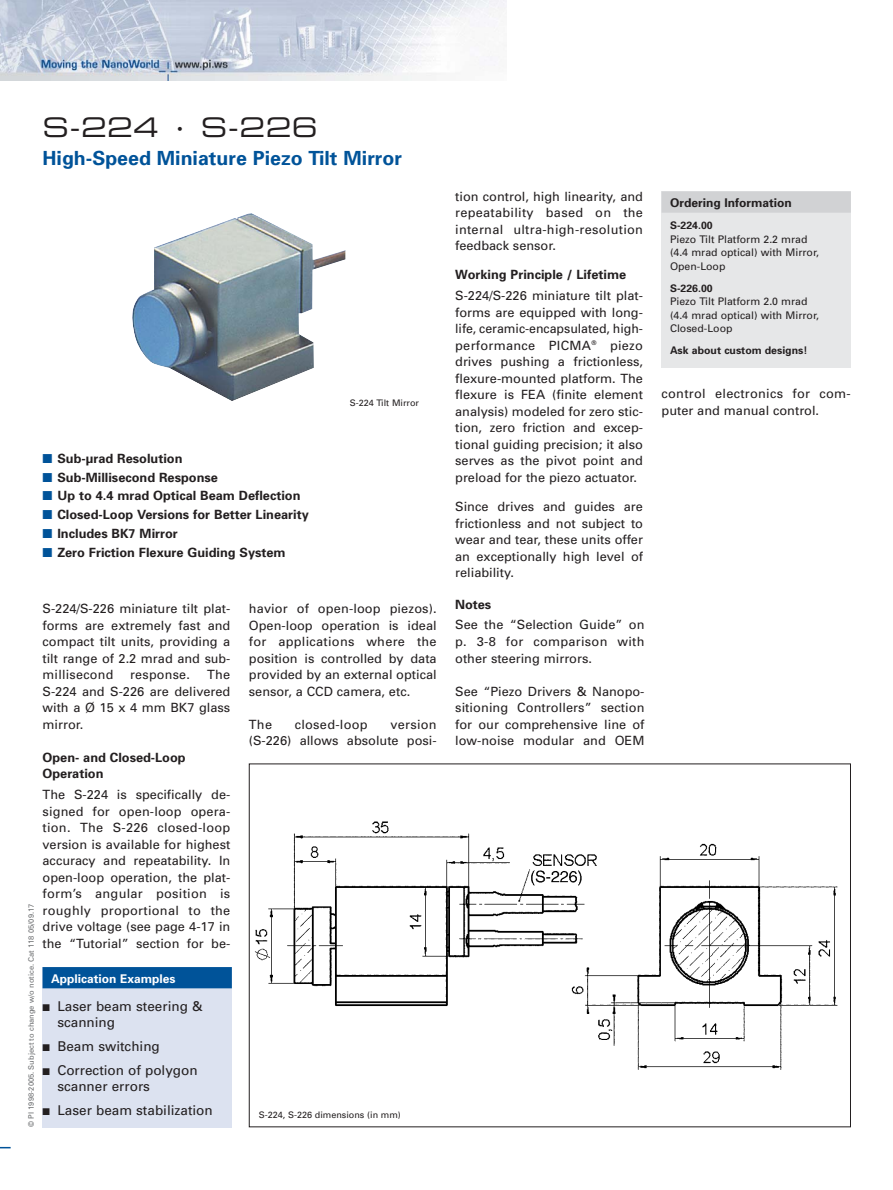
<style>
.page{position:relative;width:893px;height:1190px;background:#fff}
.page>*{position:absolute;margin:0;border:0;box-sizing:border-box;transform-origin:0 0}
.t1{font:27px "Eurostile Extended Two";color:#231f20}
.t2{font:700 19.5px "Univers";color:#005399}
.t3{font:13.5px/16.2px "Univers";color:#231f20}
.t4{font:12.75px/16.5px "Univers";color:#231f20;text-align:justify}
.t5{font:700 12.75px/16.5px "Univers";color:#231f20}
.t6{font:12.75px/16.5px "Univers";letter-spacing:.02em;color:#231f20}
.t7{font:700 12px "Univers";color:#fff}
.t8{font:700 12px "Univers";color:#231f20}
.t9{font:10.5px/13.5px "Univers";color:#231f20}
.t10{font:700 10.5px "Univers";color:#231f20}
.t11{font:9px "Univers";color:#231f20}
.t12{font:7.5px "Univers";color:#6c6e70}
.s1{font-family:"European Pi Three";font-weight:400;font-size:15px;color:#005399}
.s2{font-family:"European Pi Three";font-size:11.25px}
</style>
<div class="page">
<img style="left:132px;top:213px;width:213px;height:188px">
<img style="left:254px;top:821px;width:584px;height:249px">
<div style="left:43px;top:967px;width:189px;height:160px;background:#dce2f0"></div>
<div style="left:43px;top:967px;width:189px;height:10px;background:#005399"></div>
<div style="left:43px;top:977px;width:189px;height:11px;background:#005399"></div>
<div style="left:661px;top:191px;width:189px;height:177px;background:#e6e7e8"></div>
<div style="left:661px;top:191px;width:189px;height:11px;background:#d1d2d4"></div>
<div style="left:661px;top:202px;width:189px;height:11px;background:#d1d2d4"></div>
<svg style="left:0;top:1146px;width:11px;height:2px"></svg>
<img style="left:0;top:0;width:506px;height:81px">
<h1 class="t1" style="left:43px;top:117px;width:277px">S-224 · S-226</h1>
<h2 class="t2" style="left:43px;top:151px;width:361px">High-Speed Miniature Piezo Tilt Mirror</h2>
<p class="t5" style="left:43px;top:451px;width:141px"><span class="s1">-</span> Sub-µrad Resolution</p>
<p class="t5" style="left:43px;top:470px;width:177px"><span class="s1">-</span> Sub-Millisecond Response</p>
<p class="t5" style="left:43px;top:489px;width:259px"><span class="s1">-</span> Up to 4.4 mrad Optical Beam Deflection</p>
<p class="t5" style="left:43px;top:507px;width:268px"><span class="s1">-</span> Closed-Loop Versions for Better Linearity</p>
<p class="t5" style="left:43px;top:526px;width:137px"><span class="s1">-</span> Includes BK7 Mirror</p>
<p class="t5" style="left:43px;top:545px;width:244px"><span class="s1">-</span> Zero Friction Flexure Guiding System</p>
<p class="t11" style="left:349px;top:400px;width:71px">S-224 Tilt Mirror</p>
<p class="t4" style="left:43px;top:601px;width:189px">S-224/S-226 miniature tilt plat&shy;forms are extremely fast and compact tilt units, providing a tilt range of 2.2 mrad and sub&shy;millisecond</p>
<p class="t4" style="left:43px;top:667px;width:189px;text-indent:164px">The S-224 and S-226 are delivered with a Ø 15 x 4 mm BK7 glass mirror.</p>
<p class="t5" style="left:43px;top:750px;width:145px">Open- and Closed-Loop<br>Operation</p>
<p class="t4" style="left:43px;top:787px;width:189px">The S-224 is specifically de&shy;signed for open-loop opera&shy;tion. The S-226 closed-loop version is available for highest accuracy and repeatability. In open-loop operation, the plat&shy;form’s angular position is roughly proportional to the drive voltage (see page 4-17 in the “Tutorial” section for be-</p>
<p class="t6" style="left:130px;top:667px;width:61px">response.</p>
<p class="t12" style="left:28px;top:1127px;width:225px;rotate:-90deg">© PI 1998-2005. Subject to change w/o notice. Cat 118 05/09.17</p>
<p class="t7" style="left:51px;top:974px;width:126px">Application Examples</p>
<p class="t3" style="left:57px;top:999px;width:147px;text-indent:-15px"><span class="s2">-</span> Laser beam steering &amp; scanning</p>
<p class="t3" style="left:43px;top:1039px;width:119px"><span class="s2">-</span> Beam switching</p>
<p class="t3" style="left:57px;top:1063px;width:142px;text-indent:-15px"><span class="s2">-</span> Correction of polygon scanner errors</p>
<p class="t3" style="left:43px;top:1103px;width:172px"><span class="s2">-</span> Laser beam stabilization</p>
<p class="t4" style="left:249px;top:601px;width:189px">havior of open-loop piezos).<br>Open-loop operation is ideal for applications where the position is controlled by data provided by an external optical sensor, a CCD camera, etc.</p>
<p class="t4" style="left:249px;top:717px;width:25px">The</p>
<p class="t6" style="left:295px;top:717px;width:74px">closed-loop</p>
<p class="t4" style="left:249px;top:717px;width:189px;text-align:right">version<br>(S-226) allows absolute posi-</p>
<p class="t11" style="left:259px;top:1111px;width:143px">S-224, S-226 dimensions (in mm)</p>
<p class="t4" style="left:455px;top:189px;width:189px">tion control, high linearity, and repeatability based on the internal ultra-high-resolution feedback sensor.</p>
<p class="t5" style="left:455px;top:268px;width:172px">Working Principle / Lifetime</p>
<p class="t4" style="left:455px;top:288px;width:189px">S-224/S-226 miniature tilt plat&shy;forms are equipped with long&shy;life, ceramic-encapsulated, high&shy;performance PICMA<sup>®</sup> piezo drives pushing a frictionless, flexure-mounted platform. The flexure is FEA (finite element analysis) modeled for zero stic&shy;tion, zero friction and excep&shy;tional guiding precision; it also serves as the pivot point and preload for the piezo actuator.</p>
<p class="t4" style="left:455px;top:499px;width:189px">Since drives and guides are frictionless and not subject to wear and tear, these units offer an exceptionally high level of reliability.</p>
<p class="t5" style="left:455px;top:597px;width:38px">Notes</p>
<p class="t4" style="left:455px;top:618px;width:191px">See the “Selection Guide” on p. 3-8 for comparison with other steering mirrors.</p>
<p class="t4" style="left:455px;top:684px;width:191px">See “Piezo Drivers &amp; Nanopo&shy;sitioning Controllers” section for our comprehensive line of low-noise modular and OEM</p>
<p class="t8" style="left:670px;top:199px;width:123px">Ordering Information</p>
<p class="t10" style="left:670px;top:222px;width:44px">S-224.00</p>
<p class="t9" style="left:670px;top:233px;width:151px">Piezo Tilt Platform 2.2 mrad (4.4 mrad optical) with Mirror,<br>Open-Loop</p>
<p class="t10" style="left:670px;top:284px;width:44px">S-226.00</p>
<p class="t9" style="left:670px;top:296px;width:151px">Piezo Tilt Platform 2.0 mrad (4.4 mrad optical) with Mirror,<br>Closed-Loop</p>
<p class="t10" style="left:670px;top:347px;width:139px">Ask about custom designs!</p>
<p class="t6" style="left:661px;top:387px;width:191px">control electronics for com&shy;puter and manual control.</p>
</div>
